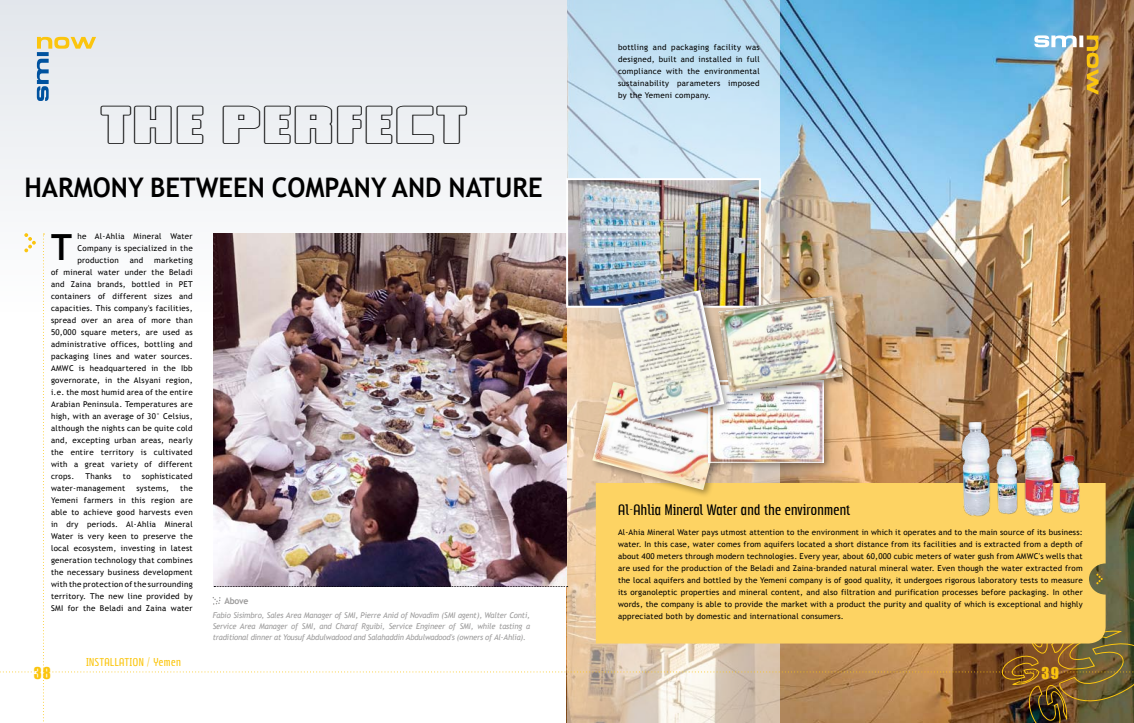
<style>
.page{position:relative;width:1134px;height:723px;background:#fff}
.page>*{position:absolute;margin:0;border:0;box-sizing:border-box;transform-origin:0 0}
.t1{font:48px "Broad Daylight";letter-spacing:.025em;color:#000}
.t2{font:700 36px "Trebuchet MS";color:#000;scale:.95 1}
.t3{font:700 27px "Trebuchet MS";color:#000;scale:.95 1}
.t4{font:15px "Impact";color:#fbc50e}
.t5{font:12px "Subpear";letter-spacing:.025em;color:#000}
.t6{font:9px "Subpear";letter-spacing:.065em;color:#fbc50e}
.t7{font:700 9px "Trebuchet MS";color:#9d9c9c;scale:.96 1}
.t8{font:8px/12px "Trebuchet MS";letter-spacing:.035em;color:#000;text-align:justify}
.t9{font:italic 8px/11px "Trebuchet MS";letter-spacing:-.02em;color:#9d9c9c;text-align:justify;scale:.96 1}
</style>
<div class="page">
<img style="left:780px;top:0;width:354px;height:233px">
<div style="left:0;top:0;width:567px;height:318px;background:#edeff3"></div>
<svg style="left:567px;top:0;width:213px;height:233px;background:#c6e0f1"></svg>
<img style="left:0;top:233px;width:1134px;height:490px">
<img style="left:1034px;top:35px;width:64px;height:60px">
<svg style="left:37px;top:37px;width:59px;height:64px"></svg>
<img style="left:569px;top:181px;width:189px;height:124px">
<div style="left:566px;top:178px;width:195px;height:130px;border:2px solid #fff"></div>
<div style="left:590px;top:379px;width:143px;height:119px;background:#000;opacity:.35"></div>
<img style="left:592px;top:382px;width:132px;height:108px">
<div style="left:706px;top:377px;width:127px;height:94px;background:#000;opacity:.35"></div>
<img style="left:708px;top:401px;width:115px;height:61px">
<div style="left:616px;top:288px;width:117px;height:142px;background:#000;opacity:.35"></div>
<img style="left:618px;top:290px;width:106px;height:131px">
<div style="left:716px;top:293px;width:136px;height:108px;background:#000;opacity:.35"></div>
<img style="left:718px;top:295px;width:125px;height:97px">
<img style="left:958px;top:419px;width:125px;height:100px">
<h1 class="t1" style="left:100px;top:90px;width:368px">THE PERFECT</h1>
<h3 class="t3" style="left:24px;top:170px;width:547px">HARMONY BETWEEN COMPANY AND NATURE</h3>
<h2 class="t2" style="left:51px;top:224px;width:23px">T</h2>
<p class="t8" style="left:78px;top:230px;width:117px">he Al-Ahlia Mineral Water Company is specialized in the production</p>
<p class="t8" style="left:51px;top:254px;width:143px;text-indent:103px">marketing of mineral water under the Beladi and Zaina brands, bottled in PET containers of different sizes and capacities. This company's facilities, spread over an area of more than 50,000 square meters, are used as administrative offices, bottling and packaging lines and water sources.<br>AMWC is headquartered in the Ibb governorate, in the Alsyani region, i.e. the most humid area of the entire Arabian Peninsula. Temperatures are high, with an average of 30° Celsius, although the nights can be quite cold and, excepting urban areas, nearly the entire territory is cultivated with a great variety of different crops.</p>
<p class="t8" style="left:130px;top:254px;width:15px">and</p>
<p class="t8" style="left:85px;top:470px;width:28px">Thanks</p>
<p class="t8" style="left:123px;top:470px;width:9px">to</p>
<p class="t8" style="left:142px;top:470px;width:52px">sophisticated</p>
<p class="t8" style="left:51px;top:482px;width:76px">water-management</p>
<p class="t8" style="left:136px;top:482px;width:34px">systems,</p>
<p class="t8" style="left:51px;top:482px;width:143px;text-indent:129px">the Yemeni farmers in this region are able to achieve good harvests even in dry periods. Al-Ahlia Mineral Water is very keen to preserve the local ecosystem, investing in latest generation technology that combines the necessary business development with the protection of the surrounding territory. The new line provided by SMI for the Beladi and Zaina water</p>
<p class="t7" style="left:224px;top:595px;width:27px">ABOVE</p>
<p class="t9" style="left:213px;top:610px;width:332px">Fabio Sisimbro, Sales Area Manager of SMI, Pierre Anid of Novadim (SMI agent), Walter Conti, Service Area Manager of SMI, and Charaf Rguibi, Service Engineer of SMI, while tasting a traditional dinner at Yousuf Abdulwadood and Salahaddin Abdulwadood's (owners of Al-Ahlia).</p>
<p class="t8" style="left:618px;top:41px;width:143px">bottling and packaging facility was designed, built and installed in full compliance with the environmental sustainability parameters imposed by the Yemeni company.</p>
<h3 class="t5" style="left:618px;top:502px;width:234px">Al-Ahlia Mineral Water and the environment</h3>
<p class="t8" style="left:618px;top:527px;width:466px">Al-Ahia Mineral Water pays utmost attention to the environment in which it operates and to the main source of its business: water. In this case, water comes from aquifers located a short distance from its facilities and is extracted from a depth of about 400 meters through modern technologies. Every year, about 60,000 cubic meters of water gush from AMWC's wells that are used for the production of the Beladi and Zaina-branded natural mineral water. Even though the water extracted from the local aquifers and bottled by the Yemeni company is of good quality, it undergoes rigorous laboratory tests to measure its organoleptic properties and mineral content, and also filtration and purification processes before packaging. In other words, the company is able to provide the market with a product the purity and quality of which is exceptional and highly appreciated both by domestic and international consumers.</p>
<p class="t6" style="left:86px;top:656px;width:96px">INSTALLATION / Yemen</p>
<h3 class="t4" style="left:34px;top:663px;width:19px">38</h3>
<h3 class="t4" style="left:1041px;top:663px;width:19px">39</h3>
</div>
